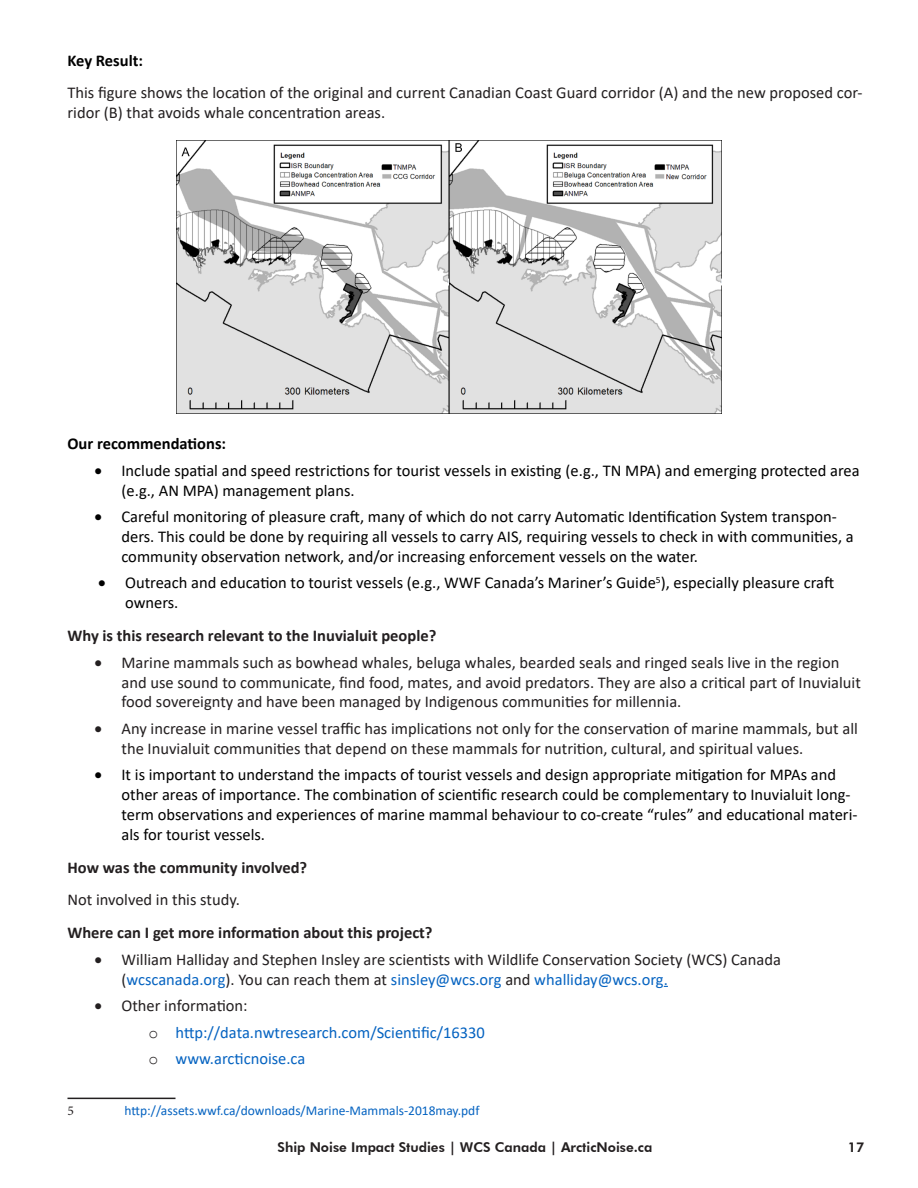
<style>
.page{position:relative;width:918px;height:1188px;background:#fff}
.page>*{position:absolute;margin:0;border:0;box-sizing:border-box;transform-origin:0 0}
.t1{font:16.5px/19.8px "Calibri";color:#000}
.t2{font:16.5px/19.8px "Calibri";color:#231f20}
.t3{font:700 16.5px "Calibri";color:#231f20}
.t4{font:16.5px "Calibri";color:#0563c1}
.t5{font:700 16.5px "Calibri";color:#000}
.t6{font:13.5px "Calibri";color:#0563c1}
.t7{font:800 13.5px "Futura BT";color:#231f20}
.t8{font:13.5px "Minion Pro";color:#231f20}
.s1{color:#0563c1}
.s2{font-family:"Courier New";color:#231f20}
</style>
<div class="page">
<img style="left:177px;top:141px;width:544px;height:272px">
<hr style="left:68px;top:1098px;width:108px;height:1px;background:#231f20">
<p class="t5" style="left:68px;top:49px;width:77px">Key Result:</p>
<p class="t2" style="left:68px;top:82px;width:797px">This figure shows the location of the original and current Canadian Coast Guard corridor (A) and the new proposed cor&shy;ridor (B) that avoids whale concentration areas.</p>
<p class="t5" style="left:68px;top:432px;width:160px">Our recommendations:</p>
<p class="t1" style="left:122px;top:460px;width:740px;text-indent:-27px">• Include spatial and speed restrictions for tourist vessels in existing (e.g., TN MPA) and emerging protected area (e.g., AN MPA) management plans.</p>
<p class="t1" style="left:122px;top:506px;width:734px;text-indent:-27px">• Careful monitoring of pleasure craft, many of which do not carry Automatic Identification System transpon&shy;ders. This could be done by requiring all vessels to carry AIS, requiring vessels to check in with communities, a community observation network, and/or increasing enforcement vessels on the water.</p>
<p class="t1" style="left:125px;top:572px;width:711px;text-indent:-27px">• Outreach and education to tourist vessels (e.g., WWF Canada’s Mariner’s Guide<sup>5</sup>), especially pleasure craft owners.</p>
<p class="t3" style="left:68px;top:624px;width:370px">Why is this research relevant to the Inuvialuit people?</p>
<p class="t2" style="left:122px;top:652px;width:741px;text-indent:-27px">• Marine mammals such as bowhead whales, beluga whales, bearded seals and ringed seals live in the region and use sound to communicate, find food, mates, and avoid predators. They are also a critical part of Inuvialuit food sovereignty and have been managed by Indigenous communities for millennia.</p>
<p class="t2" style="left:122px;top:718px;width:738px;text-indent:-27px">• Any increase in marine vessel traffic has implications not only for the conservation of marine mammals, but all the Inuvialuit communities that depend on these mammals for nutrition, cultural, and spiritual values.</p>
<p class="t1" style="left:122px;top:765px;width:738px;text-indent:-27px">• It is important to understand the impacts of tourist vessels and design appropriate mitigation for MPAs and other areas of importance. The combination of scientific research could be complementary to Inuvialuit long&shy;term observations and experiences of marine mammal behaviour to co-create “rules” and educational materi&shy;als for tourist vessels.</p>
<p class="t3" style="left:68px;top:856px;width:241px">How was the community involved?</p>
<p class="t2" style="left:68px;top:889px;width:174px">Not involved in this study.</p>
<p class="t3" style="left:68px;top:921px;width:367px">Where can I get more information about this project?</p>
<p class="t2" style="left:122px;top:949px;width:661px;text-indent:-27px">• William Halliday and Stephen Insley are scientists with Wildlife Conservation Society (WCS) Canada (<span class="s1">wcscanada.org</span>). You can reach them at <span class="s1">sinsley@wcs.org</span> and <span class="s1">whalliday@wcs.org.</span></p>
<p class="t2" style="left:94px;top:995px;width:155px">• Other information:</p>
<p class="t4" style="left:148px;top:1021px;width:338px"><span class="s2">o</span> http://data.nwtresearch.com/Scientific/16330</p>
<p class="t4" style="left:148px;top:1047px;width:158px"><span class="s2">o</span> www.arcticnoise.ca</p>
<p class="t8" style="left:68px;top:1101px;width:8px">5</p>
<p class="t6" style="left:125px;top:1101px;width:356px">http://assets.wwf.ca/downloads/Marine-Mammals-2018may.pdf</p>
<p class="t7" style="left:278px;top:1139px;width:376px">Ship Noise Impact Studies | WCS Canada | ArcticNoise.ca</p>
<p class="t7" style="left:848px;top:1139px;width:18px">17</p>
</div>
